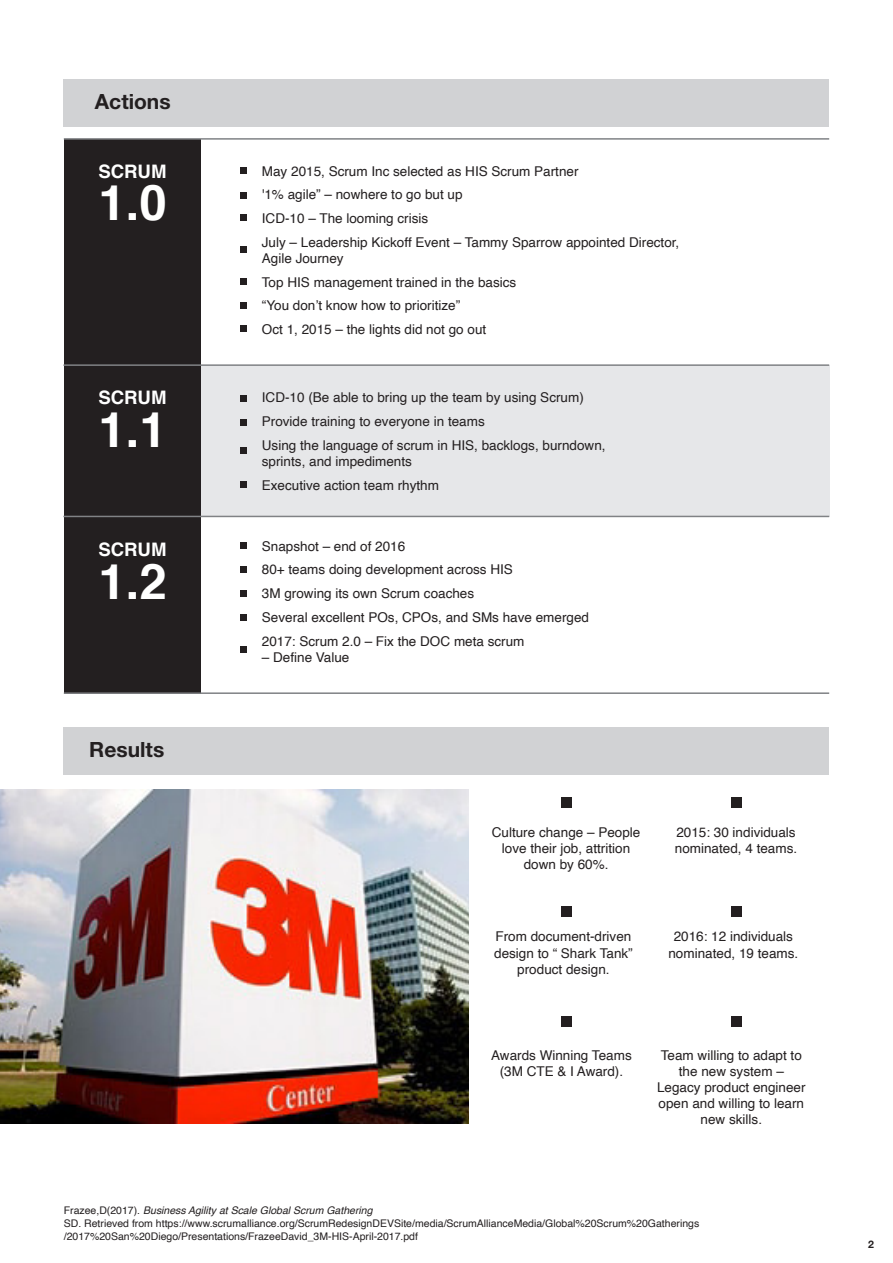
<style>
.page{position:relative;width:893px;height:1263px;background:#fff}
.page>*{position:absolute;margin:0;border:0;box-sizing:border-box;transform-origin:0 0}
.t1{font:700 49.05px "Helvetica";color:#fff}
.t2{font:700 21px "Helvetica Neue LT Std";color:#231f20}
.t3{font:700 18.6px "Helvetica";color:#fff}
.t4{font:13.5px/23.7px "Helvetica";color:#231f20}
.t5{font:10.5px/12.6px "Helvetica";color:#231f20}
.t6{font:700 10.5px "Helvetica Neue LT Std";color:#231f20}
.s1{font-style:italic}
</style>
<div class="page">
<img style="left:0;top:789px;width:469px;height:334px">
<div style="left:63px;top:727px;width:766px;height:48px;background:#d1d2d4"></div>
<div style="left:63px;top:80px;width:766px;height:47px;background:#d1d2d4"></div>
<div style="left:64px;top:365px;width:765px;height:151px;background:#e6e7e9"></div>
<div style="left:64px;top:139px;width:137px;height:554px;background:#231f20"></div>
<hr style="left:63px;top:364px;width:766px;height:2px;background:#808285">
<hr style="left:64px;top:138px;width:765px;height:2px;background:#808285">
<hr style="left:64px;top:692px;width:765px;height:2px;background:#808285">
<hr style="left:63px;top:516px;width:766px;height:1px;background:#808285">
<svg style="left:241px;top:168px;width:6px;height:6px"></svg>
<svg style="left:241px;top:192px;width:6px;height:6px"></svg>
<div style="left:241px;top:214px;width:6px;height:7px;background:#231f20"></div>
<div style="left:241px;top:246px;width:6px;height:7px;background:#231f20"></div>
<div style="left:241px;top:278px;width:6px;height:7px;background:#231f20"></div>
<svg style="left:241px;top:302px;width:6px;height:6px"></svg>
<div style="left:241px;top:325px;width:6px;height:7px;background:#231f20"></div>
<svg style="left:241px;top:395px;width:6px;height:6px"></svg>
<div style="left:241px;top:419px;width:6px;height:7px;background:#231f20"></div>
<svg style="left:241px;top:448px;width:6px;height:6px"></svg>
<svg style="left:241px;top:481px;width:6px;height:6px"></svg>
<svg style="left:241px;top:542px;width:6px;height:6px"></svg>
<div style="left:241px;top:566px;width:6px;height:7px;background:#231f20"></div>
<div style="left:241px;top:590px;width:6px;height:7px;background:#231f20"></div>
<div style="left:241px;top:614px;width:6px;height:7px;background:#231f20"></div>
<div style="left:241px;top:646px;width:6px;height:7px;background:#231f20"></div>
<div style="left:561px;top:797px;width:10px;height:11px;background:#231f20"></div>
<div style="left:561px;top:906px;width:10px;height:11px;background:#231f20"></div>
<div style="left:561px;top:1016px;width:10px;height:11px;background:#231f20"></div>
<div style="left:731px;top:797px;width:10px;height:11px;background:#231f20"></div>
<div style="left:731px;top:906px;width:10px;height:11px;background:#231f20"></div>
<div style="left:731px;top:1016px;width:10px;height:11px;background:#231f20"></div>
<h2 class="t2" style="left:95px;top:88px;width:77px">Actions</h2>
<h3 class="t3" style="left:98px;top:156px;width:70px">SCRUM</h3>
<h1 class="t1" style="left:98px;top:163px;width:70px">1.0</h1>
<h3 class="t3" style="left:98px;top:383px;width:70px">SCRUM</h3>
<h1 class="t1" style="left:98px;top:390px;width:70px">1.1</h1>
<h3 class="t3" style="left:98px;top:534px;width:70px">SCRUM</h3>
<h1 class="t1" style="left:98px;top:542px;width:70px">1.2</h1>
<h2 class="t2" style="left:89px;top:736px;width:77px">Results</h2>
<p class="t4" style="left:262px;top:160px;width:419px">May 2015, Scrum Inc selected as HIS Scrum Partner<br>'1% agile” – nowhere to go but up<br>ICD-10 – The looming crisis<br>July – Leadership Kickoff Event – Tammy Sparrow appointed Director,</p>
<p class="t4" style="left:262px;top:247px;width:256px">Agile Journey<br>Top HIS management trained in the basics “You don’t know how to prioritize”<br>Oct 1, 2015 – the lights did not go out</p>
<p class="t4" style="left:262px;top:386px;width:345px">ICD-10 (Be able to bring up the team by using Scrum)<br>Provide training to everyone in teams<br>Using the language of scrum in HIS, backlogs, burndown,</p>
<p class="t4" style="left:262px;top:450px;width:179px">sprints, and impediments<br>Executive action team rhythm</p>
<p class="t4" style="left:262px;top:534px;width:329px">Snapshot – end of 2016<br>80+ teams doing development across HIS<br>3M growing its own Scrum coaches<br>Several excellent POs, CPOs, and SMs have emerged 2017: Scrum 2.0 – Fix the DOC meta scrum</p>
<p class="t4" style="left:262px;top:645px;width:89px">– Define Value</p>
<p class="t4" style="left:492px;top:824px;width:150px;line-height:16.2px;text-align:center">Culture change – People love their job, attrition down by 60%.</p>
<p class="t4" style="left:494px;top:929px;width:140px;line-height:16.2px;text-align:center">From document-driven design to “ Shark Tank” product design.</p>
<p class="t4" style="left:675px;top:824px;width:124px;line-height:16.2px">2015: 30 individuals nominated, 4 teams.</p>
<p class="t4" style="left:668px;top:929px;width:131px;line-height:16.2px;text-align:center">2016: 12 individuals nominated, 19 teams.</p>
<p class="t4" style="left:491px;top:1047px;width:142px;line-height:16.2px;text-align:center">Awards Winning Teams (3M CTE &amp; I Award).</p>
<p class="t4" style="left:657px;top:1047px;width:150px;line-height:16.2px;text-align:center">Team willing to adapt to the new system –<br>Legacy product engineer open and willing to learn new skills.</p>
<p class="t5" style="left:64px;top:1204px;width:637px">Frazee,D(2017). <span class="s1">Business Agility at Scale Global Scrum Gathering<br></span>SD. Retrieved from https://www.scrumalliance.org/ScrumRedesignDEVSite/media/ScrumAllianceMedia/Global%20Scrum%20Gatherings /2017%20San%20Diego/Presentations/FrazeeDavid_3M-HIS-April-2017.pdf</p>
<p class="t6" style="left:868px;top:1238px;width:7px">2</p>
</div>
